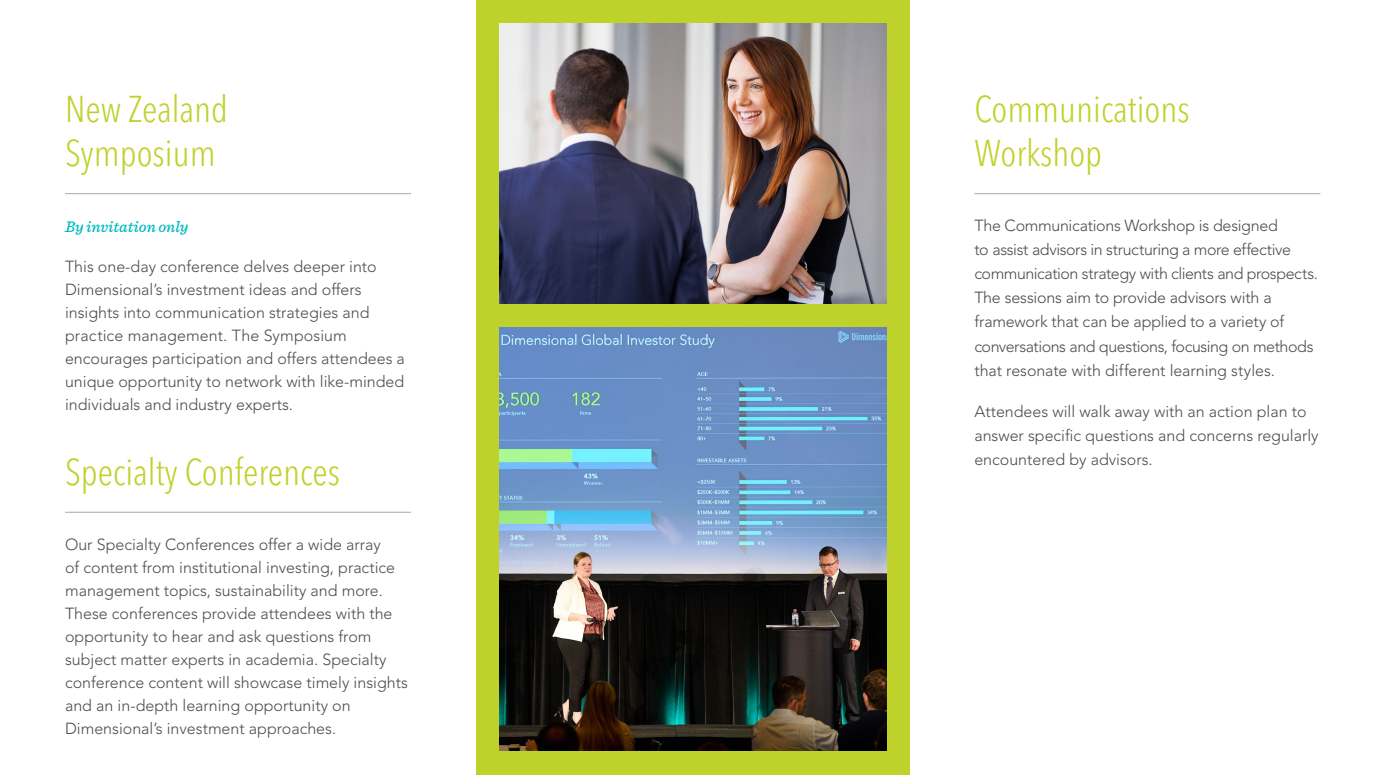
<style>
.page{position:relative;width:1386px;height:775px;background:#fff}
.page>*{position:absolute;margin:0;border:0;box-sizing:border-box;transform-origin:0 0}
.t1{font:300 condensed 37px/44px "Avenir Next LT Pro";color:#bfd22b}
.t2{font:300 16px/23px "Avenir LT Std";color:#4d4d4f}
.t3{font:300 16px/24px "Avenir LT Std";letter-spacing:-.02em;color:#4d4d4f}
.t4{font:italic 500 16px "Sentinel";letter-spacing:-.005em;color:#00bac0}
</style>
<div class="page">
<div style="left:476px;top:0;width:433px;height:775px;background:#bfd22b"></div>
<img style="left:499px;top:23px;width:387px;height:281px">
<img style="left:499px;top:327px;width:387px;height:423px">
<hr style="left:65px;top:193px;width:346px;height:1px;background:#a1abb2">
<hr style="left:974px;top:193px;width:346px;height:1px;background:#a1abb2">
<hr style="left:65px;top:512px;width:346px;height:1px;background:#a1abb2">
<h1 class="t1" style="left:65px;top:87px;width:165px">New Zealand<br>Symposium</h1>
<p class="t4" style="left:65px;top:215px;width:125px">By invitation only</p>
<p class="t2" style="left:65px;top:255px;width:341px">This one-day conference delves deeper into Dimensional’s investment ideas and offers insights into communication strategies and practice management. The Symposium encourages participation and offers attendees a unique opportunity to network with like-minded individuals and industry experts.</p>
<h1 class="t1" style="left:65px;top:450px;width:276px">Specialty Conferences</h1>
<p class="t2" style="left:65px;top:533px;width:344px">Our Specialty Conferences offer a wide array<br>of content from institutional investing, practice management topics, sustainability and more.<br>These conferences provide attendees with the opportunity to hear and ask questions from subject matter experts in academia. Specialty conference content will showcase timely insights and an in-depth learning opportunity on Dimensional’s investment approaches.</p>
<h1 class="t1" style="left:974px;top:87px;width:217px">Communications<br>Workshop</h1>
<p class="t3" style="left:974px;top:214px;width:345px">The Communications Workshop is designed<br>to assist advisors in structuring a more effective communication strategy with clients and prospects.<br>The sessions aim to provide advisors with a framework that can be applied to a variety of conversations and questions, focusing on methods that resonate with different learning styles.</p>
<p class="t2" style="left:974px;top:399px;width:346px;line-height:24px">Attendees will walk away with an action plan to answer specific questions and concerns regularly encountered by advisors.</p>
</div>
